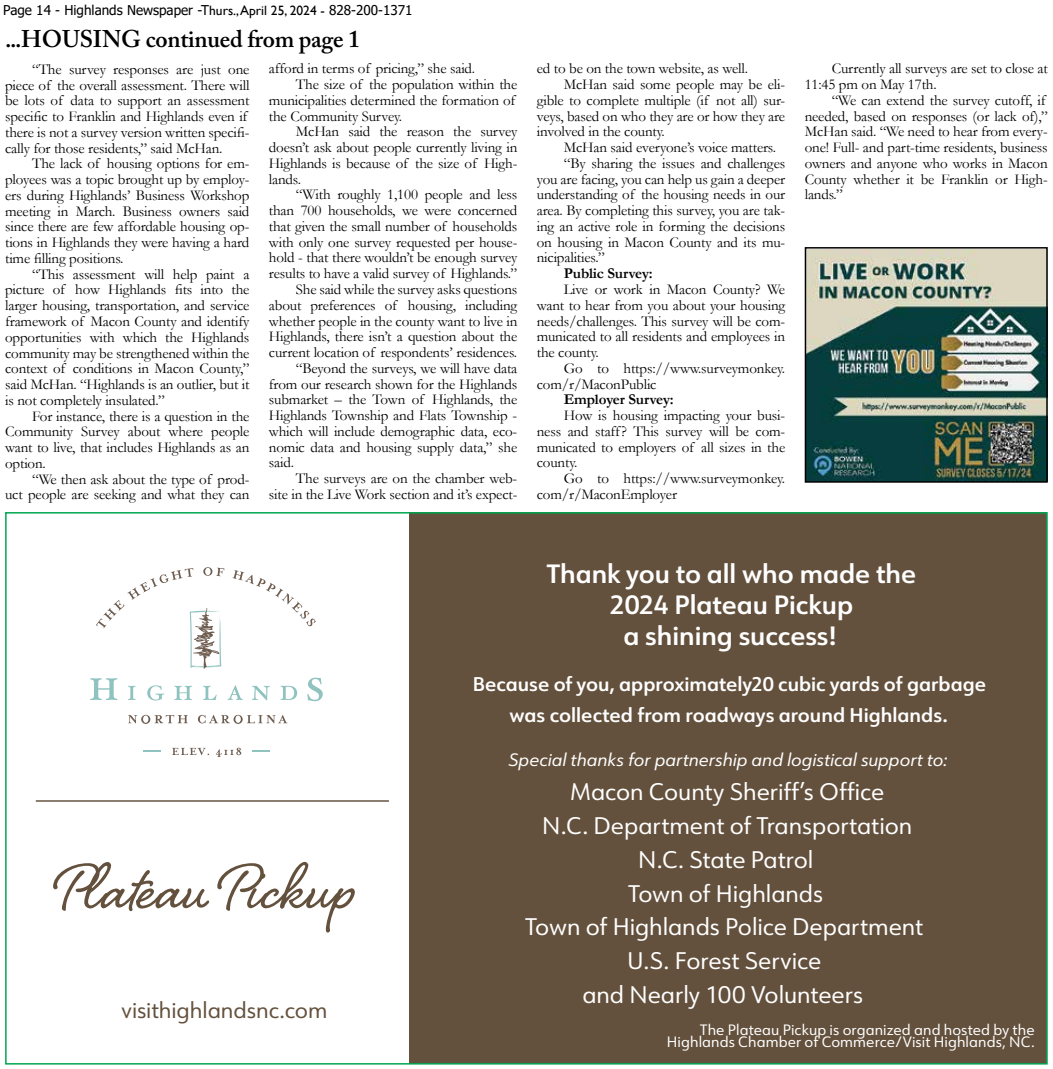
<style>
.page{position:relative;width:1053px;height:1069px;background:#fff}
.page>*{position:absolute;margin:0;border:0;box-sizing:border-box;transform-origin:0 0}
.t1{font:82.2px "Shelby";letter-spacing:.005em;color:#64513d}
.t2{font:600 25.95px/31px "URW Form";color:#fff;text-align:center}
.t3{font:600 24px "Adobe Caslon Pro";letter-spacing:-.01em;color:#000}
.t4{font:23.55px/33.8px "URW Form";letter-spacing:-.005em;color:#fff;text-align:center}
.t5{font:22.05px "URW Form";letter-spacing:-.005em;color:#64513d}
.t6{font:600 19.5px/31px "URW Form";color:#fff;text-align:center}
.t7{font:italic 17.55px "URW Form";color:#fff}
.t8{font:15px/15.8px "Garamond";letter-spacing:-.01em;color:#000}
.t9{font:700 15px "Garamond";letter-spacing:-.01em;color:#000}
.t10{font:14.7px/11.7px "URW Form";letter-spacing:.005em;color:#fff;text-align:right}
.t11{font:13.5px "Tahoma";color:#000}
.s1{font-family:"Gill Sans"}
</style>
<div class="page">
<div style="left:409px;top:512px;width:638px;height:551px;background:#64513d"></div>
<svg style="left:232px;top:570px;width:84px;height:56px"></svg>
<svg style="left:96px;top:567px;width:128px;height:101px"></svg>
<svg style="left:128px;top:685px;width:8px;height:14px"></svg>
<svg style="left:147px;top:685px;width:17px;height:15px"></svg>
<svg style="left:174px;top:685px;width:18px;height:15px"></svg>
<svg style="left:203px;top:685px;width:14px;height:14px"></svg>
<svg style="left:229px;top:685px;width:13px;height:14px"></svg>
<svg style="left:252px;top:685px;width:18px;height:15px"></svg>
<svg style="left:281px;top:685px;width:16px;height:14px"></svg>
<svg style="left:90px;top:678px;width:27px;height:22px"></svg>
<svg style="left:307px;top:677px;width:16px;height:24px"></svg>
<svg style="left:128px;top:714px;width:60px;height:9px"></svg>
<svg style="left:198px;top:714px;width:90px;height:9px"></svg>
<svg style="left:172px;top:747px;width:37px;height:8px"></svg>
<svg style="left:216px;top:747px;width:25px;height:9px"></svg>
<svg style="left:143px;top:750px;width:18px;height:2px"></svg>
<svg style="left:252px;top:750px;width:17px;height:2px"></svg>
<hr style="left:36px;top:800px;width:353px;height:1px;background:#64513d">
<img style="left:808px;top:250px;width:237px;height:229px">
<div style="left:805px;top:247px;width:243px;height:235px;border:2px solid #000"></div>
<p class="t11" style="left:3px;top:1px;width:411px">Page 14 - Highlands Newspaper -T<span class="s1">hurs., April 25, 2024 -</span> 828-200-1371</p>
<h3 class="t3" style="left:5px;top:25px;width:356px">...HOUSING continued from page 1</h3>
<p class="t8" style="left:5px;top:61px;width:246px;text-indent:27px">“The survey responses are just one piece of the overall assessment. There will be lots of data to support an assessment specific to Franklin and Highlands even if there is not a survey version written specifi&shy;cally for those residents,” said McHan.</p>
<p class="t8" style="left:5px;top:155px;width:246px;text-align:justify;text-indent:27px">The lack of housing options for em&shy;ployees was a topic brought up by employ&shy;ers during Highlands’ Business Workshop meeting in March. Business owners said since there are few affordable housing op&shy;tions in Highlands they were having a hard time filling positions.</p>
<p class="t8" style="left:5px;top:266px;width:246px;text-align:justify;text-indent:27px">“This assessment will help paint a picture of how Highlands fits into the larger housing, transportation, and service framework of Macon County and identify opportunities with which the Highlands community may be strengthened within the context of conditions in Macon County,” said McHan. “Highlands is an outlier, but it is not completely insulated.”</p>
<p class="t8" style="left:5px;top:407px;width:246px;text-align:justify;text-indent:27px">For instance, there is a question in the Community Survey about where people want to live, that includes Highlands as an option.</p>
<p class="t8" style="left:5px;top:470px;width:246px;text-align:right">“We then ask about the type of prod-<br>uct people are seeking and what they can</p>
<p class="t8" style="left:269px;top:60px;width:208px">afford in terms of pricing,” she said.</p>
<p class="t8" style="left:296px;top:76px;width:223px">The size of the population within the</p>
<p class="t8" style="left:269px;top:92px;width:248px">municipalities determined the formation of</p>
<p class="t8" style="left:269px;top:108px;width:135px">the Community Survey.</p>
<p class="t8" style="left:296px;top:123px;width:223px">McHan said the reason the survey</p>
<p class="t8" style="left:269px;top:139px;width:250px">doesn’t ask about people currently living in</p>
<p class="t8" style="left:269px;top:155px;width:250px">Highlands is because of the size of High-</p>
<p class="t8" style="left:269px;top:171px;width:34px">lands.</p>
<p class="t8" style="left:296px;top:186px;width:223px">“With roughly 1,100 people and less</p>
<p class="t8" style="left:269px;top:202px;width:250px">than 700 households, we were concerned</p>
<p class="t8" style="left:269px;top:218px;width:250px">that given the small number of households</p>
<p class="t8" style="left:269px;top:234px;width:250px">with only one survey requested per house-</p>
<p class="t8" style="left:269px;top:249px;width:250px">hold - that there wouldn’t be enough survey</p>
<p class="t8" style="left:269px;top:265px;width:250px">results to have a valid survey of Highlands.”</p>
<p class="t8" style="left:296px;top:281px;width:223px">She said while the survey asks questions</p>
<p class="t8" style="left:269px;top:297px;width:250px">about preferences of housing, including</p>
<p class="t8" style="left:269px;top:312px;width:250px">whether people in the county want to live in</p>
<p class="t8" style="left:269px;top:328px;width:250px">Highlands, there isn’t a question about the</p>
<p class="t8" style="left:269px;top:344px;width:250px">current location of respondents’ residences.</p>
<p class="t8" style="left:296px;top:360px;width:223px">“Beyond the surveys, we will have data</p>
<p class="t8" style="left:269px;top:375px;width:250px">from our research shown for the Highlands</p>
<p class="t8" style="left:269px;top:391px;width:250px">submarket – the Town of Highlands, the</p>
<p class="t8" style="left:269px;top:407px;width:250px">Highlands Township and Flats Township -</p>
<p class="t8" style="left:269px;top:423px;width:250px">which will include demographic data, eco-</p>
<p class="t8" style="left:269px;top:438px;width:250px">nomic data and housing supply data,” she</p>
<p class="t8" style="left:269px;top:454px;width:27px">said.</p>
<p class="t8" style="left:296px;top:470px;width:223px">The surveys are on the chamber web-</p>
<p class="t8" style="left:269px;top:486px;width:250px">site in the Live Work section and it’s expect-</p>
<p class="t8" style="left:537px;top:60px;width:213px">ed to be on the town website, as well.</p>
<p class="t8" style="left:564px;top:76px;width:223px">McHan said some people may be eli-</p>
<p class="t8" style="left:537px;top:92px;width:250px">gible to complete multiple (if not all) sur-</p>
<p class="t8" style="left:537px;top:108px;width:250px">veys, based on who they are or how they are</p>
<p class="t8" style="left:537px;top:123px;width:130px">involved in the county.</p>
<p class="t8" style="left:564px;top:139px;width:214px">McHan said everyone’s voice matters.</p>
<p class="t8" style="left:564px;top:155px;width:223px">“By sharing the issues and challenges</p>
<p class="t8" style="left:537px;top:171px;width:250px">you are facing, you can help us gain a deeper</p>
<p class="t8" style="left:537px;top:186px;width:250px">understanding of the housing needs in our</p>
<p class="t8" style="left:537px;top:202px;width:250px">area. By completing this survey, you are tak-</p>
<p class="t8" style="left:537px;top:218px;width:250px">ing an active role in forming the decisions</p>
<p class="t8" style="left:537px;top:234px;width:250px">on housing in Macon County and its mu-</p>
<p class="t8" style="left:537px;top:249px;width:69px">nicipalities.”</p>
<p class="t9" style="left:564px;top:263px;width:91px">Public Survey:</p>
<p class="t8" style="left:537px;top:281px;width:250px;text-align:justify;text-indent:27px">Live or work in Macon County? We want to hear from you about your housing needs/challenges. This survey will be com&shy;municated to all residents and employees in the county.</p>
<p class="t8" style="left:537px;top:360px;width:250px;text-indent:27px">Go to https://www.surveymonkey. com/r/MaconPublic</p>
<p class="t9" style="left:564px;top:389px;width:112px">Employer Survey:</p>
<p class="t8" style="left:537px;top:407px;width:250px;text-align:justify;text-indent:27px">How is housing impacting your busi&shy;ness and staff? This survey will be com&shy;municated to employers of all sizes in the county.</p>
<p class="t8" style="left:537px;top:470px;width:250px;text-indent:27px">Go to https://www.surveymonkey. com/r/MaconEmployer</p>
<p class="t8" style="left:805px;top:60px;width:245px;text-indent:27px">Currently all surveys are set to close at<br>11:45 pm on May 17th.</p>
<p class="t8" style="left:805px;top:92px;width:245px;text-indent:27px">“We can extend the survey cutoff, if needed, based on responses (or lack of),” McHan said. “We need to hear from every&shy;one! Full- and part-time residents, business owners and anyone who works in Macon County whether it be Franklin or High&shy;lands.”</p>
<h1 class="t1" style="left:57px;top:831px;width:300px">Plateau Pickup</h1>
<h3 class="t5" style="left:121px;top:995px;width:207px">visithighlandsnc.com</h3>
<h2 class="t2" style="left:547px;top:558px;width:371px">Thank you to all who made the<br>2024 Plateau Pickup<br>a shining success!</h2>
<h3 class="t6" style="left:473px;top:668px;width:515px">Because of you, approximately20 cubic yards of garbage was collected from roadways around Highlands.</h3>
<p class="t7" style="left:509px;top:748px;width:440px">Special thanks for partnership and logistical support to:</p>
<h3 class="t4" style="left:525px;top:774px;width:399px">Macon County Sheriff’s Office<br>N.C. Department of Transportation<br>N.C. State Patrol<br>Town of Highlands<br>Town of Highlands Police Department<br>U.S. Forest Service<br>and Nearly 100 Volunteers</h3>
<p class="t10" style="left:667px;top:1023px;width:369px">The Plateau Pickup is organized and hosted by the<br>Highlands Chamber of Commerce/Visit Highlands, NC.</p>
</div>
